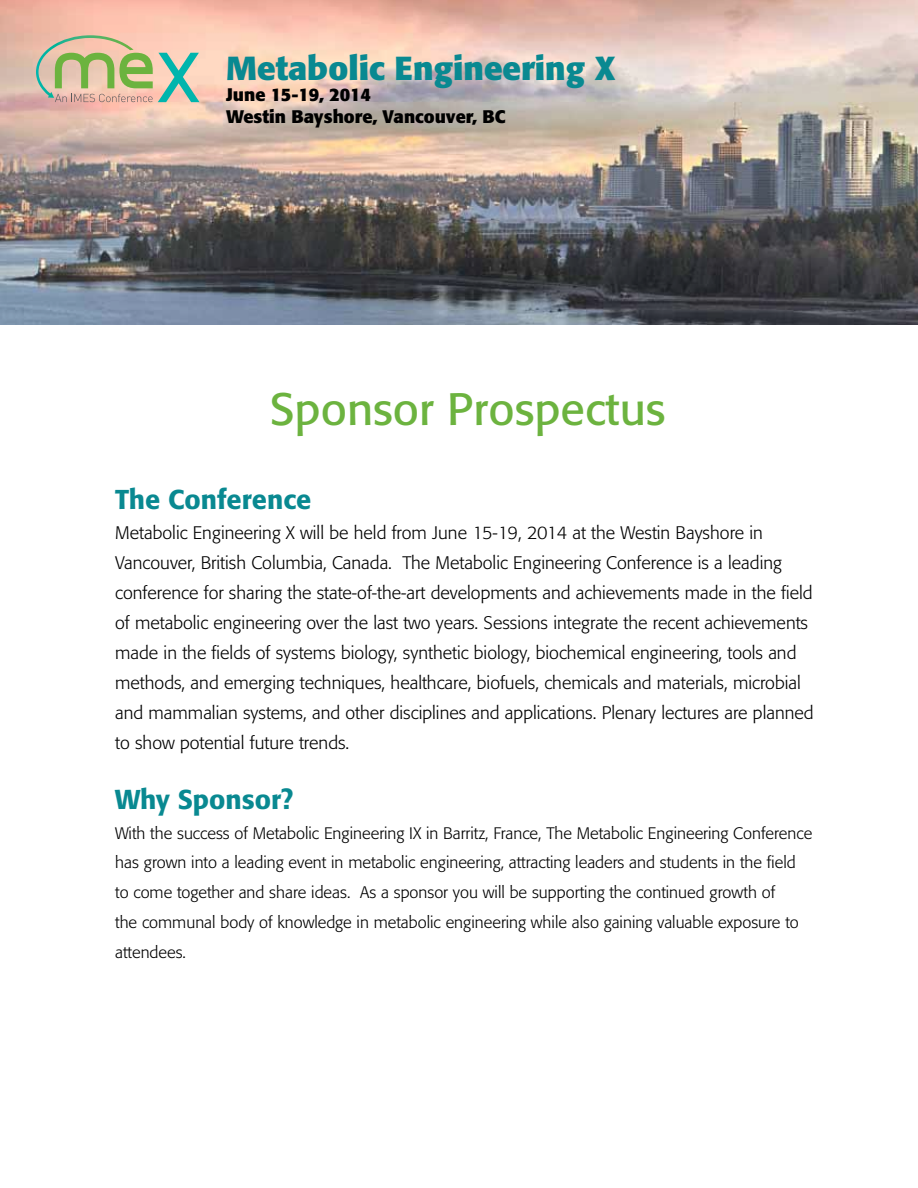
<style>
.page{position:relative;width:918px;height:1188px;background:#fff}
.page>*{position:absolute;margin:0;border:0;box-sizing:border-box;transform-origin:0 0}
.t1{font:45px "Formata";color:#6cb33f}
.t2{font:700 33px "Formata";color:#098991}
.t3{font:500 27px "Formata";color:#098991}
.t4{font:300 18px/30px "Formata";color:#000}
.t5{font:700 18px/21.6px "Formata";color:#000}
.t6{font:300 16.5px/30px "Formata";color:#000}
</style>
<div class="page">
<img style="left:0;top:0;width:918px;height:325px">
<svg style="left:36px;top:35px;width:164px;height:67px;background:#c5c19f"></svg>
<h2 class="t2" style="left:226px;top:47px;width:391px">Metabolic Engineering X</h2>
<p class="t5" style="left:226px;top:84px;width:281px">June 15-19, 2014<br>Westin Bayshore, Vancouver, BC</p>
<h1 class="t1" style="left:270px;top:381px;width:397px">Sponsor Prospectus</h1>
<h3 class="t3" style="left:115px;top:482px;width:198px">The Conference</h3>
<p class="t4" style="left:115px;top:517px;width:700px">Metabolic Engineering X will be held from June 15-19, 2014 at the Westin Bayshore in Vancouver, British Columbia, Canada. The Metabolic Engineering Conference is a leading conference for sharing the state-of-the-art developments and achievements made in the field of metabolic engineering over the last two years. Sessions integrate the recent achievements made in the fields of systems biology, synthetic biology, biochemical engineering, tools and methods, and emerging techniques, healthcare, biofuels, chemicals and materials, microbial and mammalian systems, and other disciplines and applications. Plenary lectures are planned to show potential future trends.</p>
<h3 class="t3" style="left:115px;top:782px;width:180px">Why Sponsor?</h3>
<p class="t6" style="left:115px;top:818px;width:699px">With the success of Metabolic Engineering IX in Barritz, France, The Metabolic Engineering Conference has grown into a leading event in metabolic engineering, attracting leaders and students in the field to come together and share ideas. As a sponsor you will be supporting the continued growth of<br>the communal body of knowledge in metabolic engineering while also gaining valuable exposure to attendees.</p>
</div>
